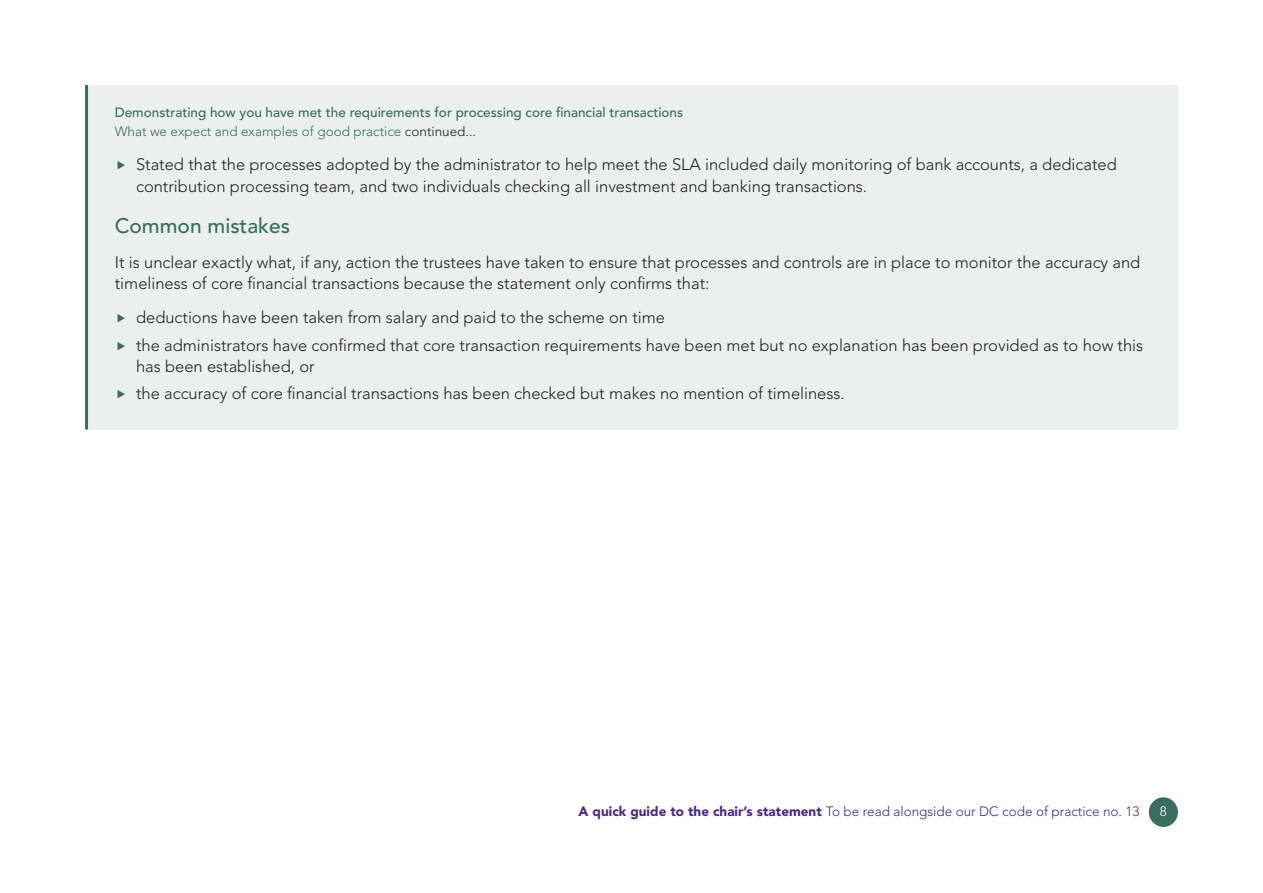
<style>
.page{position:relative;width:1263px;height:893px;background:#fff}
.page>*{position:absolute;margin:0;border:0;box-sizing:border-box;transform-origin:0 0}
.t1{font:500 20.85px "Avenir LT Std";color:#376e60}
.t2{font:300 16.5px/22.5px "Avenir LT Std";color:#231f20}
.t3{font:500 13.5px/19.5px "Avenir LT Std";color:#376e60}
.t4{font:300 13.5px "Avenir LT Std";color:#482a87}
.t5{font:300 13.5px "Avenir LT Std";color:#fff}
.s1{font-weight:300}
.s2{font-weight:300;color:#231f20}
.s3{font-weight:900}
</style>
<div class="page">
<div style="left:1149px;top:797px;width:29px;height:30px;background:#376e60;border-radius:50%"></div>
<div style="left:88px;top:85px;width:1090px;height:344px;background:#ebf0ef"></div>
<hr style="left:85px;top:85px;width:3px;height:344px;background:#376e60">
<p class="t3" style="left:115px;top:102px;width:570px">Demonstrating how you have met the requirements for processing core financial transactions<br><span class="s1">What we expect and examples of good practice</span> <span class="s2">continued...</span></p>
<p class="t2" style="left:136px;top:153px;width:982px">Stated that the processes adopted by the administrator to help meet the SLA included daily monitoring of bank accounts, a dedicated contribution processing team, and two individuals checking all investment and banking transactions.</p>
<p class="t1" style="left:115px;top:213px;width:177px">Common mistakes</p>
<p class="t2" style="left:115px;top:252px;width:1027px;line-height:21px">It is unclear exactly what, if any, action the trustees have taken to ensure that processes and controls are in place to monitor the accuracy and timeliness of core financial transactions because the statement only confirms that:</p>
<p class="t2" style="left:136px;top:304px;width:1009px;line-height:27.5px">deductions have been taken from salary and paid to the scheme on time<br>the administrators have confirmed that core transaction requirements have been met but no explanation has been provided as to how this</p>
<p class="t2" style="left:136px;top:352px;width:710px;line-height:27.3px">has been established, or<br>the accuracy of core financial transactions has been checked but makes no mention of timeliness.</p>
<p class="t4" style="left:579px;top:803px;width:562px"><span class="s3">A quick guide to the chair’s statement</span> To be read alongside our DC code of practice no. 13</p>
<p class="t5" style="left:1160px;top:804px;width:9px">8</p>
</div>
